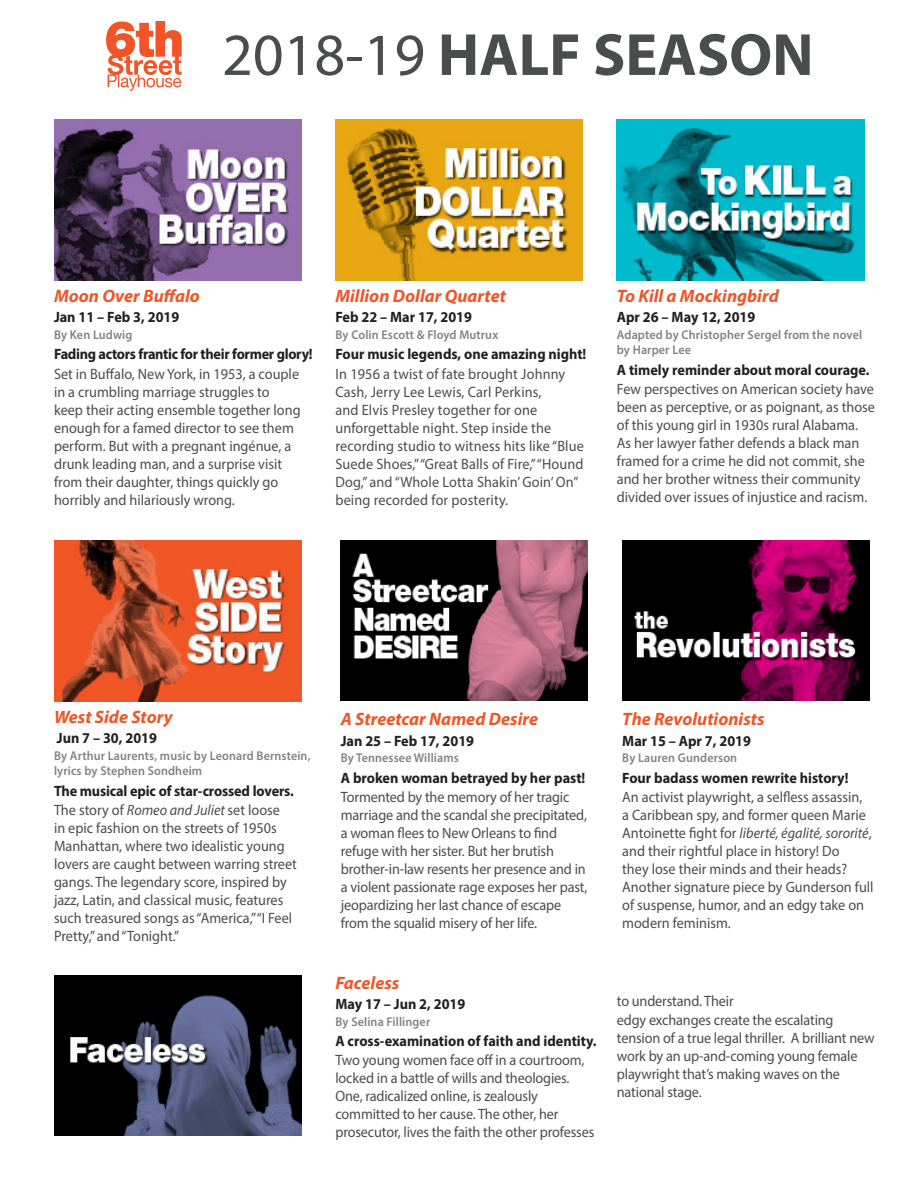
<style>
.page{position:relative;width:918px;height:1188px;background:#fff}
.page>*{position:absolute;margin:0;border:0;box-sizing:border-box;transform-origin:0 0}
.BL2{font:700 60px "Myriad Pro";color:#4b4c4d}
.Title_Orange{font:italic 700 18px "Myriad Pro";color:#f05527}
.Title_line_2{font:italic 700 18px "Myriad Pro";color:#f05527}
.T1{font:15px/18px "Myriad Pro";color:#4b4c4d;scale:.95 1}
.Tagline{font:700 15px "Myriad Pro";color:#231f20;scale:.95 1}
.Date{font:700 15px "Myriad Pro";color:#231f20;scale:.95 1}
.Tagline-2{font:700 15px "Myriad Pro";letter-spacing:-.02em;color:#231f20;scale:.95 1}
.byline{font:600 12.75px/15.3px "Myriad Pro";letter-spacing:.01em;color:#808285;scale:.95 1}
.s1{font-weight:400}
.s2{font-style:italic}
</style>
<div class="page">
<img style="left:54px;top:119px;width:247px;height:161px">
<img style="left:335px;top:119px;width:248px;height:161px">
<img style="left:617px;top:119px;width:247px;height:161px">
<svg style="left:106px;top:21px;width:76px;height:70px"></svg>
<img style="left:54px;top:540px;width:247px;height:161px">
<img style="left:341px;top:540px;width:247px;height:161px">
<img style="left:622px;top:540px;width:247px;height:161px">
<img style="left:54px;top:975px;width:247px;height:161px">
<p class="BL2" style="left:222px;top:16px;width:593px"><span class="s1">2018-19</span> HALF SEASON</p>
<p class="Title_Orange" style="left:54px;top:284px;width:147px">Moon Over Buffalo</p>
<p class="Date" style="left:54px;top:307px;width:134px">Jan 11 – Feb 3, 2019</p>
<p class="byline" style="left:54px;top:327px;width:84px">By Ken Ludwig</p>
<p class="Tagline-2" style="left:54px;top:345px;width:274px">Fading actors frantic for their former glory!</p>
<p class="T1" style="left:54px;top:364px;width:261px">Set in Buffalo, New York, in 1953, a couple in a crumbling marriage struggles to keep their acting ensemble together long enough for a famed director to see them perform. But with a pregnant ingénue, a drunk leading man, and a surprise visit from their daughter, things quickly go horribly and hilariously wrong.</p>
<p class="Title_Orange" style="left:335px;top:284px;width:172px">Million Dollar Quartet</p>
<p class="Date" style="left:335px;top:307px;width:145px">Feb 22 – Mar 17, 2019</p>
<p class="byline" style="left:335px;top:327px;width:173px">By Colin Escott &amp; Floyd Mutrux</p>
<p class="Tagline" style="left:335px;top:345px;width:266px">Four music legends, one amazing night!</p>
<p class="T1" style="left:335px;top:364px;width:263px">In 1956 a twist of fate brought Johnny Cash, Jerry Lee Lewis, Carl Perkins,<br>and Elvis Presley together for one unforgettable night. Step inside the recording studio to witness hits like “Blue Suede Shoes,” “Great Balls of Fire,” “Hound Dog,” and “Whole Lotta Shakin’ Goin’ On” being recorded for posterity.</p>
<p class="Title_Orange" style="left:617px;top:284px;width:163px">To Kill a Mockingbird</p>
<p class="Date" style="left:617px;top:307px;width:147px">Apr 26 – May 12, 2019</p>
<p class="byline" style="left:617px;top:327px;width:260px">Adapted by Christopher Sergel from the novel by Harper Lee</p>
<p class="Tagline" style="left:617px;top:360px;width:268px">A timely reminder about moral courage.</p>
<p class="T1" style="left:617px;top:380px;width:273px">Few perspectives on American society have been as perceptive, or as poignant, as those of this young girl in 1930s rural Alabama.<br>As her lawyer father defends a black man framed for a crime he did not commit, she and her brother witness their community divided over issues of injustice and racism.</p>
<p class="Title_Orange" style="left:54px;top:705px;width:120px">West Side Story</p>
<p class="Date" style="left:57px;top:728px;width:107px">Jun 7 – 30, 2019</p>
<p class="byline" style="left:54px;top:748px;width:272px">By Arthur Laurents, music by Leonard Bernstein, lyrics by Stephen Sondheim</p>
<p class="Tagline" style="left:54px;top:781px;width:254px">The musical epic of star-crossed lovers.</p>
<p class="T1" style="left:54px;top:801px;width:257px">The story of <span class="s2">Romeo and Juliet</span> set loose<br>in epic fashion on the streets of 1950s Manhattan, where two idealistic young lovers are caught between warring street gangs. The legendary score, inspired by jazz, Latin, and classical music, features such treasured songs as “America,” “I Feel Pretty,” and “Tonight.”</p>
<p class="Title_line_2" style="left:341px;top:707px;width:199px">A Streetcar Named Desire</p>
<p class="Date" style="left:341px;top:731px;width:142px">Jan 25 – Feb 17, 2019</p>
<p class="byline" style="left:341px;top:750px;width:126px">By Tennessee Williams</p>
<p class="Tagline" style="left:341px;top:768px;width:259px">A broken woman betrayed by her past!</p>
<p class="T1" style="left:341px;top:788px;width:261px">Tormented by the memory of her tragic marriage and the scandal she precipitated, a woman flees to New Orleans to find refuge with her sister. But her brutish brother-in-law resents her presence and in a violent passionate rage exposes her past, jeopardizing her last chance of escape from the squalid misery of her life.</p>
<p class="Title_line_2" style="left:335px;top:971px;width:65px">Faceless</p>
<p class="Date" style="left:335px;top:994px;width:138px">May 17 – Jun 2, 2019</p>
<p class="byline" style="left:335px;top:1013px;width:101px">By Selina Fillinger</p>
<p class="Tagline" style="left:335px;top:1031px;width:276px">A cross-examination of faith and identity.</p>
<p class="T1" style="left:335px;top:1051px;width:274px">Two young women face off in a courtroom, locked in a battle of wills and theologies.<br>One, radicalized online, is zealously committed to her cause. The other, her prosecutor, lives the faith the other professes</p>
<p class="Title_line_2" style="left:622px;top:707px;width:144px">The Revolutionists</p>
<p class="Date" style="left:622px;top:731px;width:137px">Mar 15 – Apr 7, 2019</p>
<p class="byline" style="left:622px;top:750px;width:123px">By Lauren Gunderson</p>
<p class="Tagline" style="left:622px;top:768px;width:240px">Four badass women rewrite history!</p>
<p class="T1" style="left:622px;top:788px;width:266px">An activist playwright, a selfless assassin,<br>a Caribbean spy, and former queen Marie Antoinette fight for <span class="s2">liberté, égalité, sororité</span>, and their rightful place in history! Do<br>they lose their minds and their heads?<br>Another signature piece by Gunderson full of suspense, humor, and an edgy take on modern feminism.</p>
<p class="T1" style="left:617px;top:991px;width:124px">to understand. Their</p>
<p class="T1" style="left:617px;top:1011px;width:273px">edgy exchanges create the escalating tension of a true legal thriller. A brilliant new work by an up-and-coming young female playwright that’s making waves on the national stage.</p>
</div>
